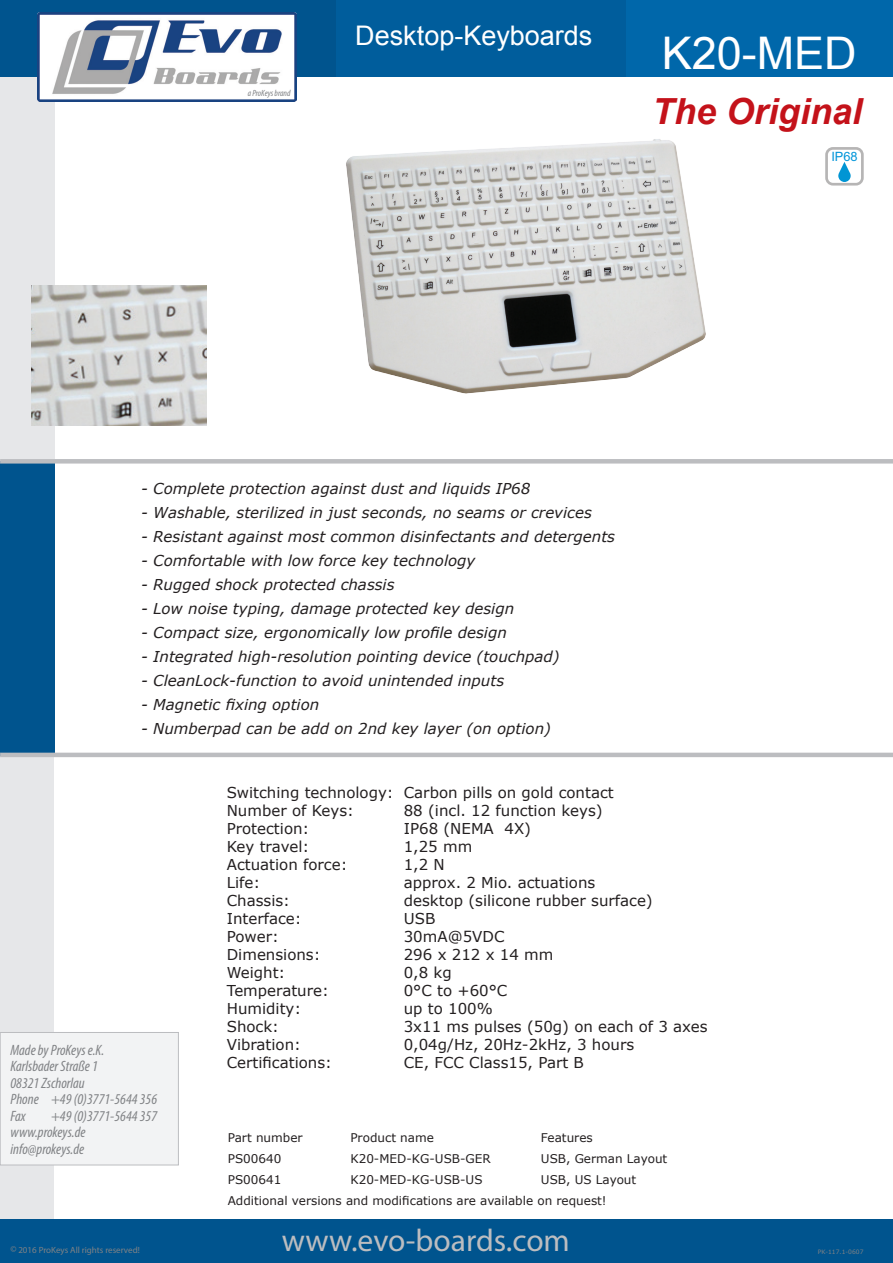
<style>
.page{position:relative;width:893px;height:1263px;background:#fff}
.page>*{position:absolute;margin:0;border:0;box-sizing:border-box;transform-origin:0 0}
.t1{font:45px "Arial";color:#fff}
.t2{font:italic 700 36px "Arial";color:#c4121a}
.t3{font:31.5px "Myriad Pro";color:#bcbdc0}
.t4{font:27px "Arial";color:#fff}
.t5{font:italic 15px "Verdana";color:#231f20}
.t6{font:15px/18px "Verdana";color:#231f20}
.t7{font:italic condensed 15px/16.5px "Myriad Pro";color:#808285}
.t8{font:12.9px "Arial";color:#0095d9}
.t9{font:12px/21.3px "Verdana";color:#231f20}
.t10{font:9px "Myriad Pro";color:#808285}
.t11{font:italic condensed 9px "Myriad Pro";color:#808285}
.t12{font:6px "Verdana";color:#808285}
</style>
<div class="page">
<div style="left:1px;top:756px;width:53px;height:507px;background:#e6e7e9"></div>
<div style="left:0;top:73px;width:54px;height:386px;background:#e6e7e9"></div>
<div style="left:0;top:0;width:344px;height:77px;background:#00548e"></div>
<div style="left:336px;top:0;width:300px;height:77px;background:#005d9c"></div>
<div style="left:626px;top:0;width:267px;height:77px;background:#0067aa"></div>
<img style="left:37px;top:12px;width:260px;height:90px">
<div style="left:0;top:461px;width:54px;height:295px;background:#00548e"></div>
<div style="left:0;top:459px;width:893px;height:5px;background:#bcbdc0"></div>
<hr style="left:0;top:753px;width:893px;height:4px;background:#bcbdc0">
<div style="left:0;top:1220px;width:893px;height:43px;background:#00548e"></div>
<div style="left:0;top:1032px;width:179px;height:133px;background:#f2f3f4;border:1px solid #bcbdc0"></div>
<hr style="left:0;top:0;width:1px;height:77px;background:#ee1d23">
<hr style="left:0;top:1220px;width:1px;height:43px;background:#c4121a">
<img style="left:346px;top:139px;width:360px;height:255px">
<img style="left:31px;top:285px;width:176px;height:140px">
<div style="left:825px;top:147px;width:38px;height:39px;background:#fff;border:3px solid #b6b5b5;border-radius:6px"></div>
<svg style="left:838px;top:162px;width:13px;height:20px"></svg>
<p class="t11" style="left:248px;top:88px;width:44px">a ProKeys brand</p>
<h3 class="t4" style="left:355px;top:18px;width:239px">Desktop-Keyboards</h3>
<h1 class="t1" style="left:662px;top:24px;width:197px">K20-MED</h1>
<h2 class="t2" style="left:652px;top:87px;width:212px">The Original</h2>
<p class="t8" style="left:831px;top:148px;width:28px">IP68</p>
<p class="t5" style="left:141px;top:478px;width:391px">- Complete protection against dust and liquids IP68</p>
<p class="t5" style="left:141px;top:502px;width:452px">- Washable, sterilized in just seconds, no seams or crevices</p>
<p class="t5" style="left:141px;top:526px;width:475px">- Resistant against most common disinfectants and detergents</p>
<p class="t5" style="left:141px;top:550px;width:336px">- Comfortable with low force key technology</p>
<p class="t5" style="left:141px;top:574px;width:255px">- Rugged shock protected chassis</p>
<p class="t5" style="left:141px;top:598px;width:375px">- Low noise typing, damage protected key design</p>
<p class="t5" style="left:141px;top:622px;width:367px">- Compact size, ergonomically low profile design</p>
<p class="t5" style="left:141px;top:646px;width:420px">- Integrated high-resolution pointing device (touchpad)</p>
<p class="t5" style="left:141px;top:670px;width:365px">- CleanLock-function to avoid unintended inputs</p>
<p class="t5" style="left:141px;top:694px;width:180px">- Magnetic fixing option</p>
<p class="t5" style="left:141px;top:718px;width:411px">- Numberpad can be add on 2nd key layer (on option)</p>
<p class="t6" style="left:227px;top:784px;width:389px">Switching technology: Carbon pills on gold contact<br>Number of Keys:</p>
<p class="t6" style="left:404px;top:802px;width:200px">88 (incl. 12 function keys)</p>
<p class="t7" style="left:10px;top:1041px;width:148px">Made by ProKeys e.K.<br>Karlsbader Straße 1<br>08321 Zschorlau<br>Phone +49 (0)3771-5644 356<br>Fax</p>
<p class="t7" style="left:10px;top:1107px;width:148px;text-indent:41px">+49 (0)3771-5644 357 www.prokeys.de info@prokeys.de</p>
<p class="t10" style="left:10px;top:1244px;width:131px">© 2016 ProKeys All rights reserved!</p>
<p class="t6" style="left:227px;top:820px;width:84px">Protection:</p>
<p class="t6" style="left:404px;top:820px;width:129px">IP68 (NEMA 4X)</p>
<p class="t6" style="left:227px;top:838px;width:84px">Key travel:</p>
<p class="t6" style="left:404px;top:838px;width:70px">1,25 mm</p>
<p class="t6" style="left:227px;top:856px;width:122px">Actuation force:</p>
<p class="t6" style="left:404px;top:856px;width:43px">1,2 N</p>
<p class="t6" style="left:227px;top:874px;width:35px">Life:</p>
<p class="t6" style="left:404px;top:874px;width:193px">approx. 2 Mio. actuations</p>
<p class="t6" style="left:227px;top:892px;width:65px">Chassis:</p>
<p class="t6" style="left:404px;top:892px;width:250px">desktop (silicone rubber surface)</p>
<p class="t6" style="left:227px;top:910px;width:76px">Interface:</p>
<p class="t6" style="left:404px;top:910px;width:33px">USB</p>
<p class="t6" style="left:227px;top:928px;width:54px">Power:</p>
<p class="t6" style="left:404px;top:928px;width:102px">30mA@5VDC</p>
<p class="t6" style="left:227px;top:946px;width:95px">Dimensions:</p>
<p class="t6" style="left:404px;top:946px;width:151px">296 x 212 x 14 mm</p>
<p class="t6" style="left:227px;top:964px;width:60px">Weight:</p>
<p class="t6" style="left:404px;top:964px;width:50px">0,8 kg</p>
<p class="t6" style="left:227px;top:982px;width:104px">Temperature:</p>
<p class="t6" style="left:404px;top:982px;width:105px">0°C to +60°C</p>
<p class="t6" style="left:227px;top:1000px;width:76px">Humidity:</p>
<p class="t6" style="left:404px;top:1000px;width:91px">up to 100%</p>
<p class="t6" style="left:227px;top:1018px;width:54px">Shock:</p>
<p class="t6" style="left:404px;top:1018px;width:305px">3x11 ms pulses (50g) on each of 3 axes</p>
<p class="t6" style="left:227px;top:1036px;width:76px">Vibration:</p>
<p class="t6" style="left:404px;top:1036px;width:232px">0,04g/Hz, 20Hz-2kHz, 3 hours</p>
<p class="t6" style="left:227px;top:1054px;width:107px">Certifications:</p>
<p class="t6" style="left:404px;top:1054px;width:182px">CE, FCC Class15, Part B</p>
<p class="t9" style="left:228px;top:1126px;width:76px">Part number</p>
<p class="t9" style="left:350px;top:1126px;width:85px">Product name</p>
<p class="t9" style="left:541px;top:1126px;width:53px">Features</p>
<p class="t9" style="left:228px;top:1148px;width:55px">PS00640</p>
<p class="t9" style="left:350px;top:1148px;width:142px">K20-MED-KG-USB-GER</p>
<p class="t9" style="left:541px;top:1148px;width:128px">USB, German Layout</p>
<p class="t9" style="left:228px;top:1169px;width:55px">PS00641</p>
<p class="t9" style="left:350px;top:1169px;width:134px">K20-MED-KG-USB-US</p>
<p class="t9" style="left:228px;top:1169px;width:410px;text-indent:313px">USB, US Layout<br>Additional versions and modifications are available on request!</p>
<h3 class="t3" style="left:282px;top:1221px;width:289px">www.evo-boards.com</h3>
<p class="t12" style="left:818px;top:1248px;width:47px">PK-117.1-0607</p>
</div>
